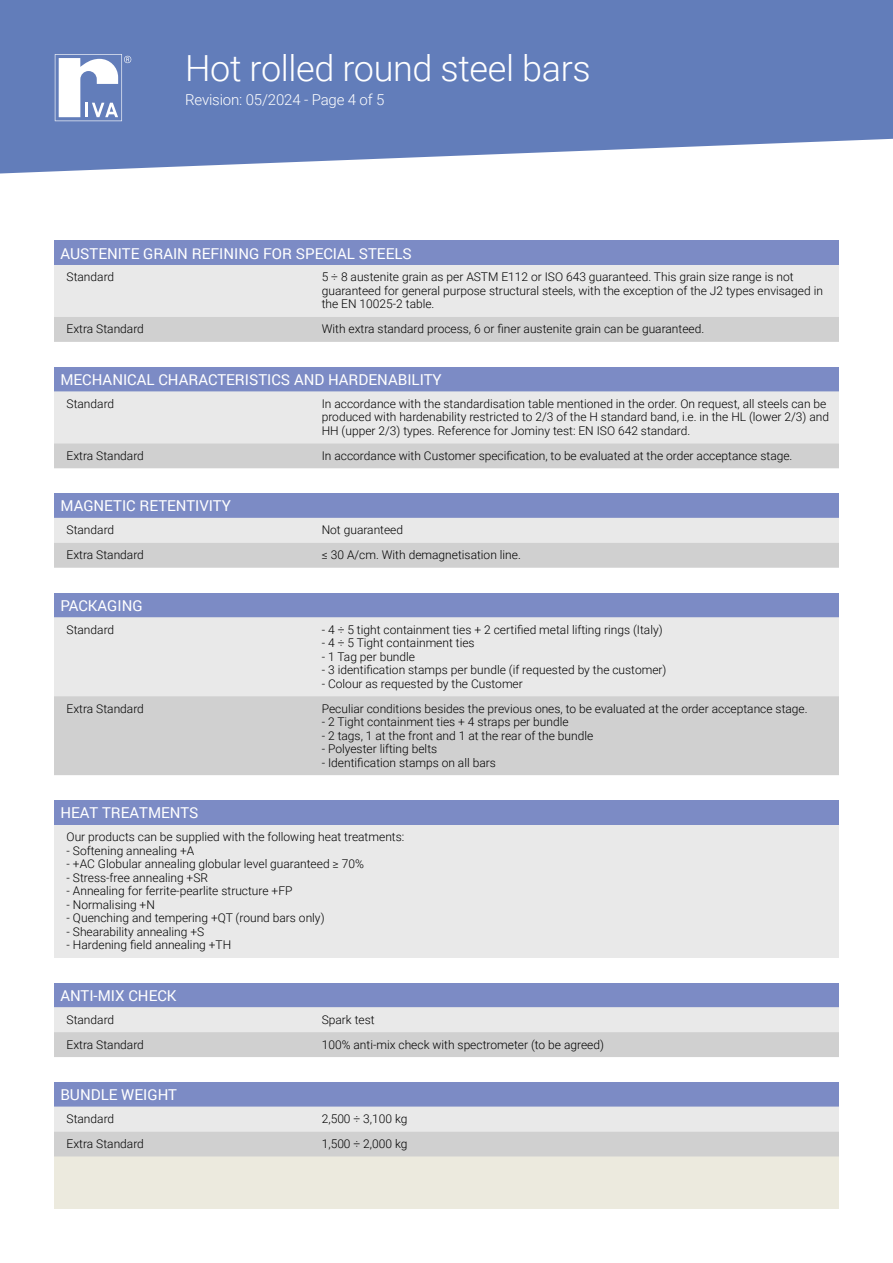
<style>
.page{position:relative;width:893px;height:1263px;background:#fff}
.page>*{position:absolute;margin:0;border:0;box-sizing:border-box;transform-origin:0 0}
.t1{font:300 36px "Roboto";letter-spacing:-.01em;color:#fff}
.t2{font:15px "Roboto";color:#fff}
.t3{font:300 15px "Roboto";letter-spacing:-.01em;color:#fff}
.t4{font:300 12px/13.5px "Roboto";color:#000}
</style>
<div class="page">
<svg style="left:0;top:0;width:893px;height:173px;background:#718ac0"></svg>
<svg style="left:55px;top:54px;width:76px;height:67px"></svg>
<div style="left:54px;top:1134px;width:785px;height:75px;background:#eceade"></div>
<div style="left:54px;top:241px;width:785px;height:24px;background:#7c8bc5"></div>
<svg style="left:54px;top:265px;width:785px;height:77px;background:#e0e0e0"></svg>
<div style="left:54px;top:367px;width:785px;height:24px;background:#7c8bc5"></div>
<svg style="left:54px;top:391px;width:785px;height:77px;background:#e0e0e0"></svg>
<div style="left:54px;top:494px;width:785px;height:24px;background:#7c8bc5"></div>
<svg style="left:54px;top:518px;width:785px;height:50px;background:#dcdcdc"></svg>
<div style="left:54px;top:593px;width:785px;height:24px;background:#7c8bc5"></div>
<div style="left:54px;top:617px;width:785px;height:79px;background:#e9e9e9"></div>
<div style="left:54px;top:696px;width:785px;height:79px;background:#d0d0d0"></div>
<div style="left:54px;top:801px;width:785px;height:24px;background:#7c8bc5"></div>
<div style="left:54px;top:825px;width:785px;height:133px;background:#e9e9e9"></div>
<div style="left:54px;top:983px;width:785px;height:24px;background:#7c8bc5"></div>
<svg style="left:54px;top:1007px;width:785px;height:50px;background:#dcdcdc"></svg>
<div style="left:54px;top:1082px;width:785px;height:24px;background:#7c8bc5"></div>
<svg style="left:54px;top:1106px;width:785px;height:50px;background:#dbdbdc"></svg>
<h1 class="t1" style="left:185px;top:43px;width:407px">Hot rolled round steel bars</h1>
<p class="t3" style="left:185px;top:89px;width:201px">Revision: 05/2024 - Page 4 of 5</p>
<p class="t2" style="left:60px;top:243px;width:353px">AUSTENITE GRAIN REFINING FOR SPECIAL STEELS</p>
<p class="t4" style="left:67px;top:270px;width:49px">Standard</p>
<p class="t4" style="left:322px;top:270px;width:503px">5 ÷ 8 austenite grain as per ASTM E112 or ISO 643 guaranteed. This grain size range is not guaranteed for general purpose structural steels, with the exception of the J2 types envisaged in the EN 10025-2 table.</p>
<p class="t4" style="left:67px;top:322px;width:79px">Extra Standard</p>
<p class="t4" style="left:322px;top:322px;width:384px">With extra standard process, 6 or finer austenite grain can be guaranteed.</p>
<p class="t2" style="left:60px;top:369px;width:383px">MECHANICAL CHARACTERISTICS AND HARDENABILITY</p>
<p class="t4" style="left:67px;top:396px;width:49px">Standard</p>
<p class="t4" style="left:322px;top:396px;width:509px">In accordance with the standardisation table mentioned in the order. On request, all steels can be produced with hardenability restricted to 2/3 of the H standard band, i.e. in the HL (lower 2/3) and<br>HH (upper 2/3) types. Reference for Jominy test: EN ISO 642 standard.</p>
<p class="t4" style="left:67px;top:448px;width:79px">Extra Standard</p>
<p class="t4" style="left:322px;top:448px;width:472px">In accordance with Customer specification, to be evaluated at the order acceptance stage.</p>
<p class="t2" style="left:60px;top:496px;width:172px">MAGNETIC RETENTIVITY</p>
<p class="t4" style="left:67px;top:523px;width:49px">Standard</p>
<p class="t4" style="left:322px;top:523px;width:83px">Not guaranteed</p>
<p class="t4" style="left:67px;top:548px;width:79px">Extra Standard</p>
<p class="t4" style="left:322px;top:548px;width:201px">≤ 30 A/cm. With demagnetisation line.</p>
<p class="t2" style="left:60px;top:595px;width:84px">PACKAGING</p>
<p class="t4" style="left:67px;top:622px;width:49px">Standard</p>
<p class="t4" style="left:322px;top:622px;width:342px">- 4 ÷ 5 tight containment ties + 2 certified metal lifting rings (Italy)</p>
<p class="t4" style="left:322px;top:636px;width:154px">- 4 ÷ 5 Tight containment ties</p>
<p class="t4" style="left:322px;top:649px;width:95px">- 1 Tag per bundle</p>
<p class="t4" style="left:322px;top:663px;width:346px">- 3 identification stamps per bundle (if requested by the customer)</p>
<p class="t4" style="left:322px;top:676px;width:203px">- Colour as requested by the Customer</p>
<p class="t4" style="left:67px;top:701px;width:79px">Extra Standard</p>
<p class="t4" style="left:322px;top:701px;width:487px">Peculiar conditions besides the previous ones, to be evaluated at the order acceptance stage.</p>
<p class="t4" style="left:322px;top:715px;width:248px">- 2 Tight containment ties + 4 straps per bundle</p>
<p class="t4" style="left:322px;top:728px;width:273px">- 2 tags, 1 at the front and 1 at the rear of the bundle</p>
<p class="t4" style="left:322px;top:742px;width:117px">- Polyester lifting belts</p>
<p class="t4" style="left:322px;top:755px;width:176px">- Identification stamps on all bars</p>
<p class="t2" style="left:60px;top:802px;width:140px">HEAT TREATMENTS</p>
<p class="t4" style="left:67px;top:830px;width:339px">Our products can be supplied with the following heat treatments:</p>
<p class="t4" style="left:67px;top:843px;width:129px">- Softening annealing +A</p>
<p class="t4" style="left:67px;top:857px;width:299px">- +AC Globular annealing globular level guaranteed ≥ 70%</p>
<p class="t4" style="left:67px;top:870px;width:143px">- Stress-free annealing +SR</p>
<p class="t4" style="left:67px;top:884px;width:227px">- Annealing for ferrite-pearlite structure +FP</p>
<p class="t4" style="left:67px;top:897px;width:90px">- Normalising +N</p>
<p class="t4" style="left:67px;top:911px;width:259px">- Quenching and tempering +QT (round bars only)</p>
<p class="t4" style="left:67px;top:924px;width:139px">- Shearability annealing +S</p>
<p class="t4" style="left:67px;top:938px;width:166px">- Hardening field annealing +TH</p>
<p class="t2" style="left:60px;top:985px;width:118px">ANTI-MIX CHECK</p>
<p class="t4" style="left:67px;top:1012px;width:49px">Standard</p>
<p class="t4" style="left:322px;top:1012px;width:54px">Spark test</p>
<p class="t4" style="left:67px;top:1037px;width:79px">Extra Standard</p>
<p class="t4" style="left:322px;top:1037px;width:284px">100% anti-mix check with spectrometer (to be agreed)</p>
<p class="t2" style="left:60px;top:1084px;width:118px">BUNDLE WEIGHT</p>
<p class="t4" style="left:67px;top:1111px;width:49px">Standard</p>
<p class="t4" style="left:322px;top:1111px;width:87px">2,500 ÷ 3,100 kg</p>
<p class="t4" style="left:67px;top:1136px;width:79px">Extra Standard</p>
<p class="t4" style="left:322px;top:1136px;width:87px">1,500 ÷ 2,000 kg</p>
</div>
